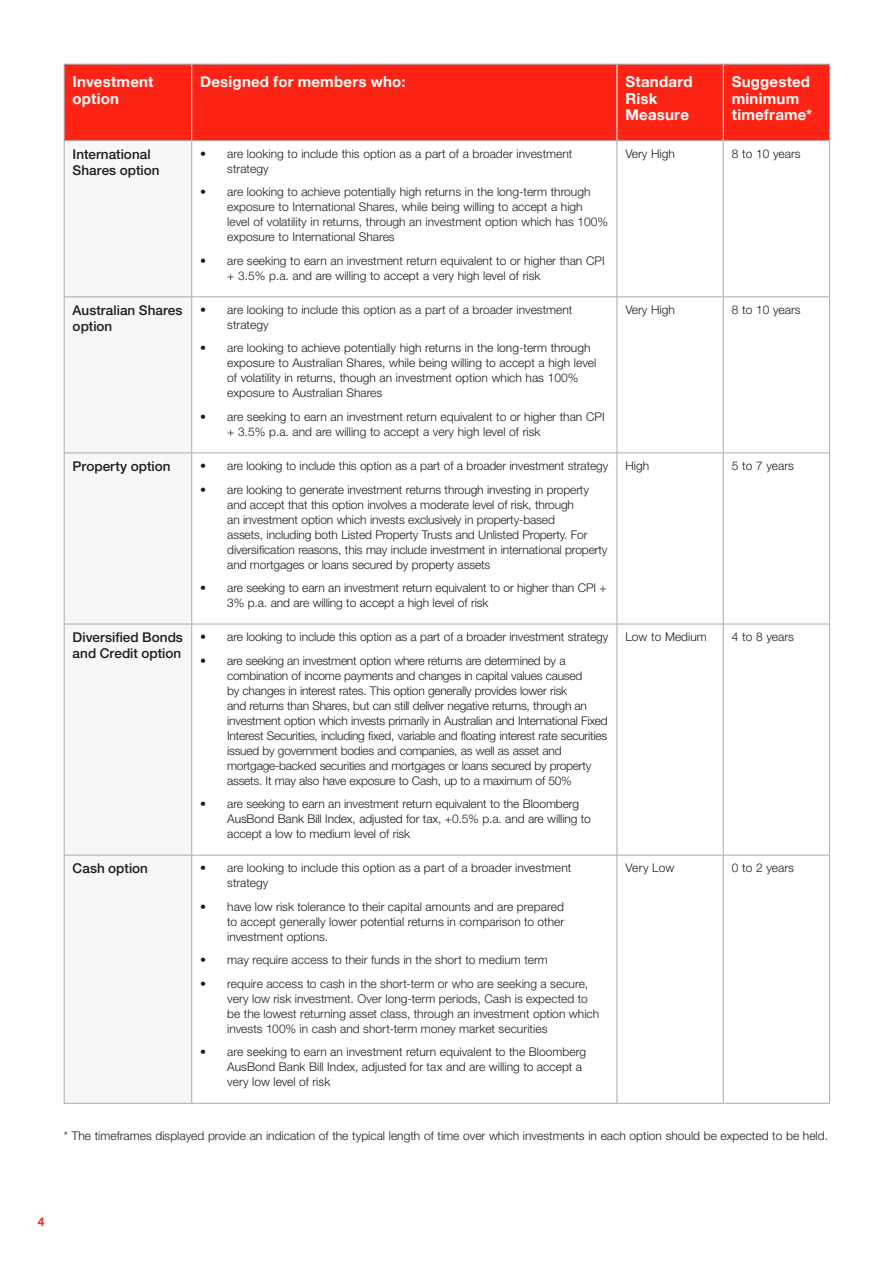
<style>
.page{position:relative;width:893px;height:1263px;background:#fff}
.page>*{position:absolute;margin:0;border:0;box-sizing:border-box;transform-origin:0 0}
._04_Table_Heading{font:700 15px/16.5px "Helvetica Neue";letter-spacing:.015em;color:#fff}
._03_HV_Body_Copy{font:500 13.5px/15.8px "Helvetica Neue LT Std";color:#1d1d1b}
._08_Disclaimers{font:300 12px/15px "Helvetica Neue LT Std";letter-spacing:-.01em;color:#1d1d1b}
._03_Body_Text{font:300 12px "Helvetica Neue LT Std";color:#1d1d1b}
.t1{font:700 12px "Helvetica Neue LT Std";color:#fd2415}
</style>
<div class="page">
<div style="left:65px;top:65px;width:764px;height:75px;background:#fd2415"></div>
<div style="left:65px;top:141px;width:126px;height:962px;background:#f6f7f7"></div>
<hr style="left:191px;top:65px;width:1px;height:75px;background:#fff">
<hr style="left:617px;top:65px;width:1px;height:75px;background:#fff">
<hr style="left:723px;top:65px;width:1px;height:75px;background:#fff">
<hr style="left:64px;top:624px;width:1px;height:231px;background:#a8aaac">
<hr style="left:64px;top:855px;width:1px;height:248px;background:#a8aaac">
<hr style="left:64px;top:624px;width:128px;height:1px;background:#a8aaac">
<hr style="left:64px;top:855px;width:128px;height:1px;background:#a8aaac">
<hr style="left:64px;top:1103px;width:128px;height:1px;background:#a8aaac">
<hr style="left:191px;top:624px;width:1px;height:231px;background:#a8aaac">
<hr style="left:191px;top:855px;width:1px;height:248px;background:#a8aaac">
<hr style="left:192px;top:624px;width:425px;height:1px;background:#a8aaac">
<hr style="left:192px;top:855px;width:425px;height:1px;background:#a8aaac">
<hr style="left:192px;top:1103px;width:425px;height:1px;background:#a8aaac">
<hr style="left:617px;top:624px;width:1px;height:231px;background:#a8aaac">
<hr style="left:617px;top:855px;width:1px;height:248px;background:#a8aaac">
<hr style="left:617px;top:624px;width:106px;height:1px;background:#a8aaac">
<hr style="left:723px;top:624px;width:107px;height:1px;background:#a8aaac">
<hr style="left:723px;top:624px;width:1px;height:231px;background:#a8aaac">
<hr style="left:829px;top:624px;width:1px;height:231px;background:#a8aaac">
<hr style="left:723px;top:855px;width:1px;height:248px;background:#a8aaac">
<hr style="left:829px;top:855px;width:1px;height:248px;background:#a8aaac">
<hr style="left:617px;top:855px;width:106px;height:1px;background:#a8aaac">
<hr style="left:723px;top:855px;width:107px;height:1px;background:#a8aaac">
<hr style="left:617px;top:1103px;width:106px;height:1px;background:#a8aaac">
<hr style="left:723px;top:1103px;width:107px;height:1px;background:#a8aaac">
<hr style="left:64px;top:65px;width:1px;height:75px;background:#a8aaac">
<hr style="left:64px;top:64px;width:128px;height:1px;background:#a8aaac">
<hr style="left:192px;top:64px;width:425px;height:1px;background:#a8aaac">
<hr style="left:617px;top:64px;width:106px;height:1px;background:#a8aaac">
<hr style="left:723px;top:64px;width:107px;height:1px;background:#a8aaac">
<hr style="left:829px;top:65px;width:1px;height:75px;background:#a8aaac">
<hr style="left:64px;top:141px;width:1px;height:155px;background:#a8aaac">
<hr style="left:64px;top:140px;width:128px;height:1px;background:#a8aaac">
<hr style="left:191px;top:141px;width:1px;height:155px;background:#a8aaac">
<hr style="left:192px;top:140px;width:425px;height:1px;background:#a8aaac">
<hr style="left:617px;top:141px;width:1px;height:155px;background:#a8aaac">
<hr style="left:617px;top:140px;width:106px;height:1px;background:#a8aaac">
<hr style="left:723px;top:140px;width:107px;height:1px;background:#a8aaac">
<hr style="left:723px;top:141px;width:1px;height:155px;background:#a8aaac">
<hr style="left:829px;top:141px;width:1px;height:155px;background:#a8aaac">
<hr style="left:64px;top:297px;width:1px;height:155px;background:#a8aaac">
<hr style="left:64px;top:296px;width:128px;height:1px;background:#a8aaac">
<hr style="left:191px;top:297px;width:1px;height:155px;background:#a8aaac">
<hr style="left:192px;top:296px;width:425px;height:1px;background:#a8aaac">
<hr style="left:617px;top:297px;width:1px;height:155px;background:#a8aaac">
<hr style="left:617px;top:296px;width:106px;height:1px;background:#a8aaac">
<hr style="left:723px;top:296px;width:107px;height:1px;background:#a8aaac">
<hr style="left:723px;top:297px;width:1px;height:155px;background:#a8aaac">
<hr style="left:829px;top:297px;width:1px;height:155px;background:#a8aaac">
<hr style="left:64px;top:453px;width:1px;height:171px;background:#a8aaac">
<hr style="left:64px;top:452px;width:128px;height:1px;background:#a8aaac">
<hr style="left:191px;top:453px;width:1px;height:171px;background:#a8aaac">
<hr style="left:192px;top:452px;width:425px;height:1px;background:#a8aaac">
<hr style="left:617px;top:453px;width:1px;height:171px;background:#a8aaac">
<hr style="left:617px;top:452px;width:106px;height:1px;background:#a8aaac">
<hr style="left:723px;top:452px;width:107px;height:1px;background:#a8aaac">
<hr style="left:723px;top:453px;width:1px;height:171px;background:#a8aaac">
<hr style="left:829px;top:453px;width:1px;height:171px;background:#a8aaac">
<p class="_04_Table_Heading" style="left:73px;top:74px;width:82px">Investment option</p>
<p class="_04_Table_Heading" style="left:200px;top:74px;width:207px">Designed for members who:</p>
<p class="_04_Table_Heading" style="left:625px;top:74px;width:69px">Standard<br>Risk<br>Measure</p>
<p class="_04_Table_Heading" style="left:732px;top:74px;width:82px">Suggested minimum timeframe*</p>
<p class="_03_HV_Body_Copy" style="left:73px;top:146px;width:88px">International<br>Shares option</p>
<p class="_08_Disclaimers" style="left:227px;top:146px;width:347px;text-indent:-27px">• are looking to include this option as a part of a broader investment strategy</p>
<p class="_08_Disclaimers" style="left:227px;top:184px;width:382px;text-indent:-27px">• are looking to achieve potentially high returns in the long-term through exposure to International Shares, while being willing to accept a high level of volatility in returns, through an investment option which has 100% exposure to International Shares</p>
<p class="_08_Disclaimers" style="left:227px;top:253px;width:379px;text-indent:-27px">• are seeking to earn an investment return equivalent to or higher than CPI + 3.5% p.a. and are willing to accept a very high level of risk</p>
<p class="_03_Body_Text" style="left:625px;top:146px;width:51px">Very High</p>
<p class="_03_Body_Text" style="left:732px;top:146px;width:70px">8 to 10 years</p>
<p class="_03_HV_Body_Copy" style="left:73px;top:302px;width:111px">Australian Shares option</p>
<p class="_08_Disclaimers" style="left:227px;top:302px;width:347px;text-indent:-27px">• are looking to include this option as a part of a broader investment strategy</p>
<p class="_08_Disclaimers" style="left:227px;top:340px;width:371px;text-indent:-27px">• are looking to achieve potentially high returns in the long-term through exposure to Australian Shares, while being willing to accept a high level of volatility in returns, though an investment option which has 100% exposure to Australian Shares</p>
<p class="_08_Disclaimers" style="left:227px;top:409px;width:379px;text-indent:-27px">• are seeking to earn an investment return equivalent to or higher than CPI + 3.5% p.a. and are willing to accept a very high level of risk</p>
<p class="_03_HV_Body_Copy" style="left:73px;top:458px;width:99px">Property option</p>
<p class="_08_Disclaimers" style="left:200px;top:458px;width:410px">• are looking to include this option as a part of a broader investment strategy</p>
<p class="_08_Disclaimers" style="left:227px;top:481px;width:382px;text-indent:-27px">• are looking to generate investment returns through investing in property and accept that this option involves a moderate level of risk, through<br>an investment option which invests exclusively in property-based<br>assets, including both Listed Property Trusts and Unlisted Property. For diversification reasons, this may include investment in international property and mortgages or loans secured by property assets</p>
<p class="_08_Disclaimers" style="left:227px;top:580px;width:381px;text-indent:-27px">• are seeking to earn an investment return equivalent to or higher than CPI +<br>3% p.a. and are willing to accept a high level of risk</p>
<p class="_03_HV_Body_Copy" style="left:73px;top:629px;width:112px">Diversified Bonds and Credit option</p>
<p class="_08_Disclaimers" style="left:200px;top:629px;width:410px">• are looking to include this option as a part of a broader investment strategy</p>
<p class="_08_Disclaimers" style="left:227px;top:653px;width:382px;text-indent:-27px">• are seeking an investment option where returns are determined by a combination of income payments and changes in capital values caused<br>by changes in interest rates. This option generally provides lower risk<br>and returns than Shares, but can still deliver negative returns, through an investment option which invests primarily in Australian and International Fixed Interest Securities, including fixed, variable and floating interest rate securities issued by government bodies and companies, as well as asset and mortgage-backed securities and mortgages or loans secured by property assets. It may also have exposure to Cash, up to a maximum of 50%</p>
<p class="_08_Disclaimers" style="left:227px;top:796px;width:365px;text-indent:-27px">• are seeking to earn an investment return equivalent to the Bloomberg<br>AusBond Bank Bill Index, adjusted for tax, +0.5% p.a. and are willing to accept a low to medium level of risk</p>
<p class="_03_HV_Body_Copy" style="left:73px;top:860px;width:77px">Cash option</p>
<p class="_08_Disclaimers" style="left:227px;top:860px;width:346px;text-indent:-27px">• are looking to include this option as a part of a broader investment strategy</p>
<p class="_08_Disclaimers" style="left:227px;top:899px;width:339px;text-align:justify;text-indent:-27px">• have low risk tolerance to their capital amounts and are prepared to accept generally lower potential returns in comparison to other investment options.</p>
<p class="_08_Disclaimers" style="left:200px;top:952px;width:349px">• may require access to their funds in the short to medium term</p>
<p class="_08_Disclaimers" style="left:227px;top:976px;width:374px;text-indent:-27px">• require access to cash in the short-term or who are seeking a secure, very low risk investment. Over long-term periods, Cash is expected to be the lowest returning asset class, through an investment option which invests 100% in cash and short-term money market securities</p>
<p class="_08_Disclaimers" style="left:227px;top:1044px;width:361px;text-indent:-27px">• are seeking to earn an investment return equivalent to the Bloomberg<br>AusBond Bank Bill Index, adjusted for tax and are willing to accept a very low level of risk</p>
<p class="_03_Body_Text" style="left:625px;top:302px;width:51px">Very High</p>
<p class="_03_Body_Text" style="left:732px;top:302px;width:70px">8 to 10 years</p>
<p class="_03_Body_Text" style="left:625px;top:458px;width:25px">High</p>
<p class="_03_Body_Text" style="left:732px;top:458px;width:64px">5 to 7 years</p>
<p class="_03_Body_Text" style="left:625px;top:629px;width:83px">Low to Medium</p>
<p class="_03_Body_Text" style="left:732px;top:629px;width:64px">4 to 8 years</p>
<p class="_03_Body_Text" style="left:625px;top:861px;width:50px">Very Low</p>
<p class="_03_Body_Text" style="left:732px;top:861px;width:64px">0 to 2 years</p>
<p class="_08_Disclaimers" style="left:64px;top:1128px;width:766px">* The timeframes displayed provide an indication of the typical length of time over which investments in each option should be expected to be held.</p>
<p class="t1" style="left:38px;top:1214px;width:8px">4</p>
</div>
